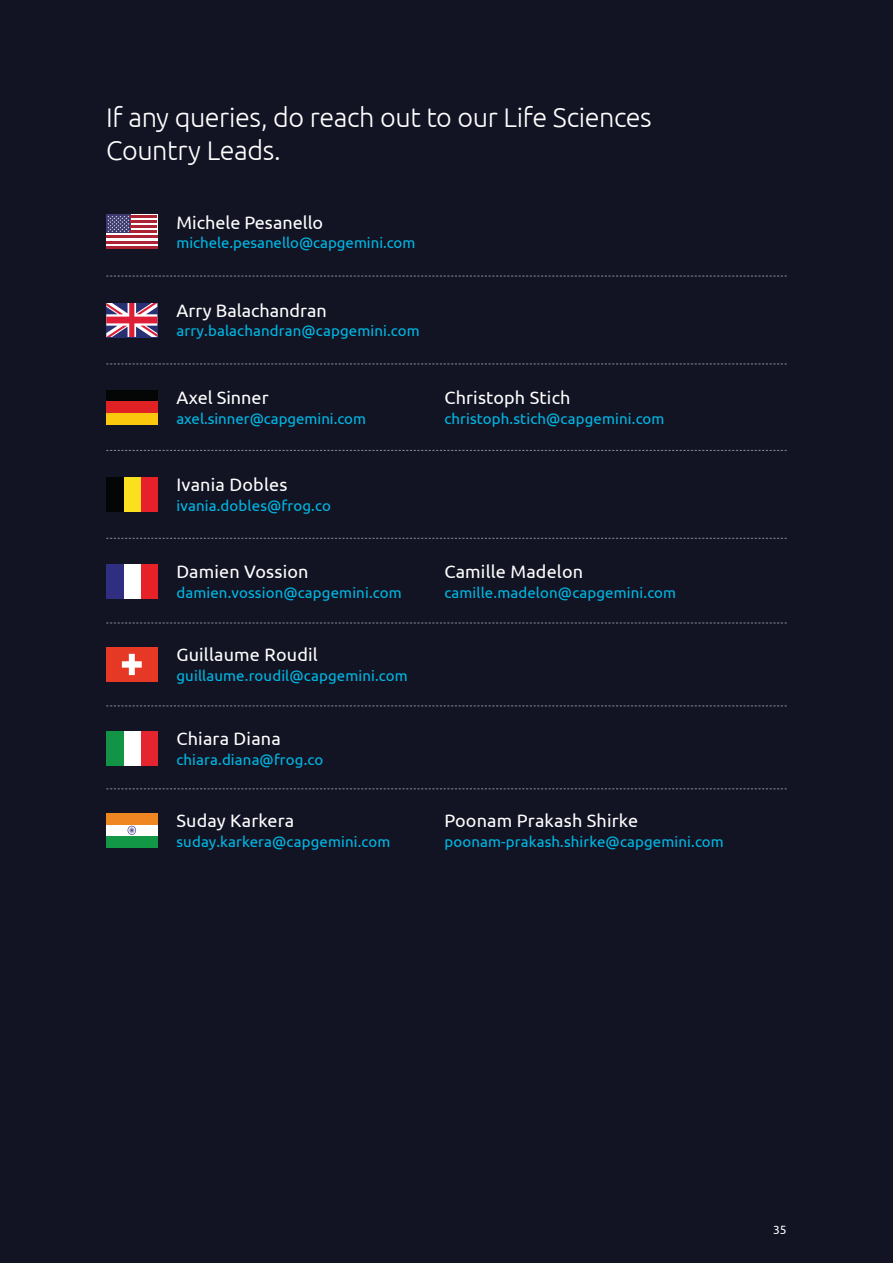
<style>
.page{position:relative;width:893px;height:1263px;background:#121423}
.page>*{position:absolute;margin:0;border:0;box-sizing:border-box;transform-origin:0 0}
.t1{font:300 27px/32.4px "Ubuntu";letter-spacing:-.015em;color:#fff}
.t2{font:18px "Ubuntu";letter-spacing:.01em;color:#fff}
.t3{font:15px "Ubuntu";letter-spacing:.01em;color:#00b9e7}
.t4{font:12px "Ubuntu";color:#fff}
</style>
<div class="page">
<svg style="left:106px;top:303px;width:51px;height:34px;background:#b56f8b"></svg>
<div style="left:106px;top:390px;width:51px;height:11px;background:#040505"></div>
<div style="left:106px;top:401px;width:51px;height:12px;background:#e12225"></div>
<div style="left:106px;top:413px;width:51px;height:11px;background:#fbc80d"></div>
<div style="left:140px;top:477px;width:17px;height:34px;background:#e62129"></div>
<div style="left:123px;top:477px;width:17px;height:34px;background:#fae01f"></div>
<div style="left:106px;top:477px;width:17px;height:34px;background:#040505"></div>
<div style="left:140px;top:564px;width:17px;height:34px;background:#e62228"></div>
<div style="left:123px;top:564px;width:17px;height:34px;background:#fff"></div>
<div style="left:106px;top:564px;width:17px;height:34px;background:#2f2e81"></div>
<div style="left:106px;top:647px;width:51px;height:34px;background:#e53825"></div>
<svg style="left:122px;top:654px;width:20px;height:21px"></svg>
<div style="left:140px;top:731px;width:17px;height:34px;background:#e4252f"></div>
<div style="left:123px;top:731px;width:17px;height:34px;background:#fff"></div>
<div style="left:106px;top:731px;width:17px;height:34px;background:#129346"></div>
<div style="left:106px;top:825px;width:51px;height:11px;background:#fff"></div>
<div style="left:106px;top:836px;width:51px;height:11px;background:#129747"></div>
<svg style="left:128px;top:826px;width:8px;height:9px"></svg>
<div style="left:106px;top:813px;width:51px;height:12px;background:#ef8621"></div>
<div style="left:106px;top:215px;width:51px;height:34px;background:#fff"></div>
<div style="left:106px;top:215px;width:24px;height:18px;background:#3c3a6e"></div>
<hr style="left:106px;top:236px;width:51px;height:2px;background:#ae2333">
<hr style="left:106px;top:241px;width:51px;height:3px;background:#ae2333">
<hr style="left:106px;top:246px;width:51px;height:3px;background:#ae2333">
<hr style="left:130px;top:215px;width:27px;height:2px;background:#ae2333">
<svg style="left:107px;top:215px;width:22px;height:17px"></svg>
<hr style="left:130px;top:220px;width:27px;height:3px;background:#ae2333">
<hr style="left:130px;top:225px;width:27px;height:3px;background:#ae2333">
<hr style="left:130px;top:230px;width:27px;height:3px;background:#ae2333">
<svg style="left:106px;top:276px;width:681px;height:1px"></svg>
<svg style="left:106px;top:364px;width:681px;height:1px"></svg>
<svg style="left:106px;top:450px;width:681px;height:1px"></svg>
<svg style="left:106px;top:538px;width:681px;height:1px"></svg>
<svg style="left:106px;top:623px;width:681px;height:1px"></svg>
<svg style="left:106px;top:705px;width:681px;height:1px"></svg>
<svg style="left:106px;top:788px;width:681px;height:1px"></svg>
<p class="t1" style="left:106px;top:101px;width:547px">If any queries, do reach out to our Life Sciences<br>Country Leads.</p>
<p class="t2" style="left:176px;top:211px;width:148px">Michele Pesanello</p>
<p class="t3" style="left:176px;top:234px;width:240px">michele.pesanello@capgemini.com</p>
<p class="t2" style="left:176px;top:300px;width:152px">Arry Balachandran</p>
<p class="t3" style="left:176px;top:322px;width:245px">arry.balachandran@capgemini.com</p>
<p class="t2" style="left:176px;top:387px;width:94px">Axel Sinner</p>
<p class="t3" style="left:176px;top:409px;width:191px">axel.sinner@capgemini.com</p>
<p class="t2" style="left:176px;top:474px;width:112px">Ivania Dobles</p>
<p class="t3" style="left:176px;top:496px;width:156px">ivania.dobles@frog.co</p>
<p class="t2" style="left:176px;top:561px;width:134px">Damien Vossion</p>
<p class="t3" style="left:176px;top:583px;width:227px">damien.vossion@capgemini.com</p>
<p class="t2" style="left:176px;top:644px;width:143px">Guillaume Roudil</p>
<p class="t3" style="left:176px;top:666px;width:233px">guillaume.roudil@capgemini.com</p>
<p class="t2" style="left:176px;top:728px;width:106px">Chiara Diana</p>
<p class="t3" style="left:176px;top:750px;width:148px">chiara.diana@frog.co</p>
<p class="t2" style="left:176px;top:810px;width:119px">Suday Karkera</p>
<p class="t3" style="left:176px;top:832px;width:215px">suday.karkera@capgemini.com</p>
<p class="t2" style="left:444px;top:387px;width:128px">Christoph Stich</p>
<p class="t3" style="left:444px;top:409px;width:222px">christoph.stich@capgemini.com</p>
<p class="t2" style="left:444px;top:561px;width:140px">Camille Madelon</p>
<p class="t3" style="left:444px;top:583px;width:233px">camille.madelon@capgemini.com</p>
<p class="t2" style="left:444px;top:810px;width:195px">Poonam Prakash Shirke</p>
<p class="t3" style="left:444px;top:832px;width:281px">poonam-prakash.shirke@capgemini.com</p>
<p class="t4" style="left:773px;top:1222px;width:15px">35</p>
</div>
